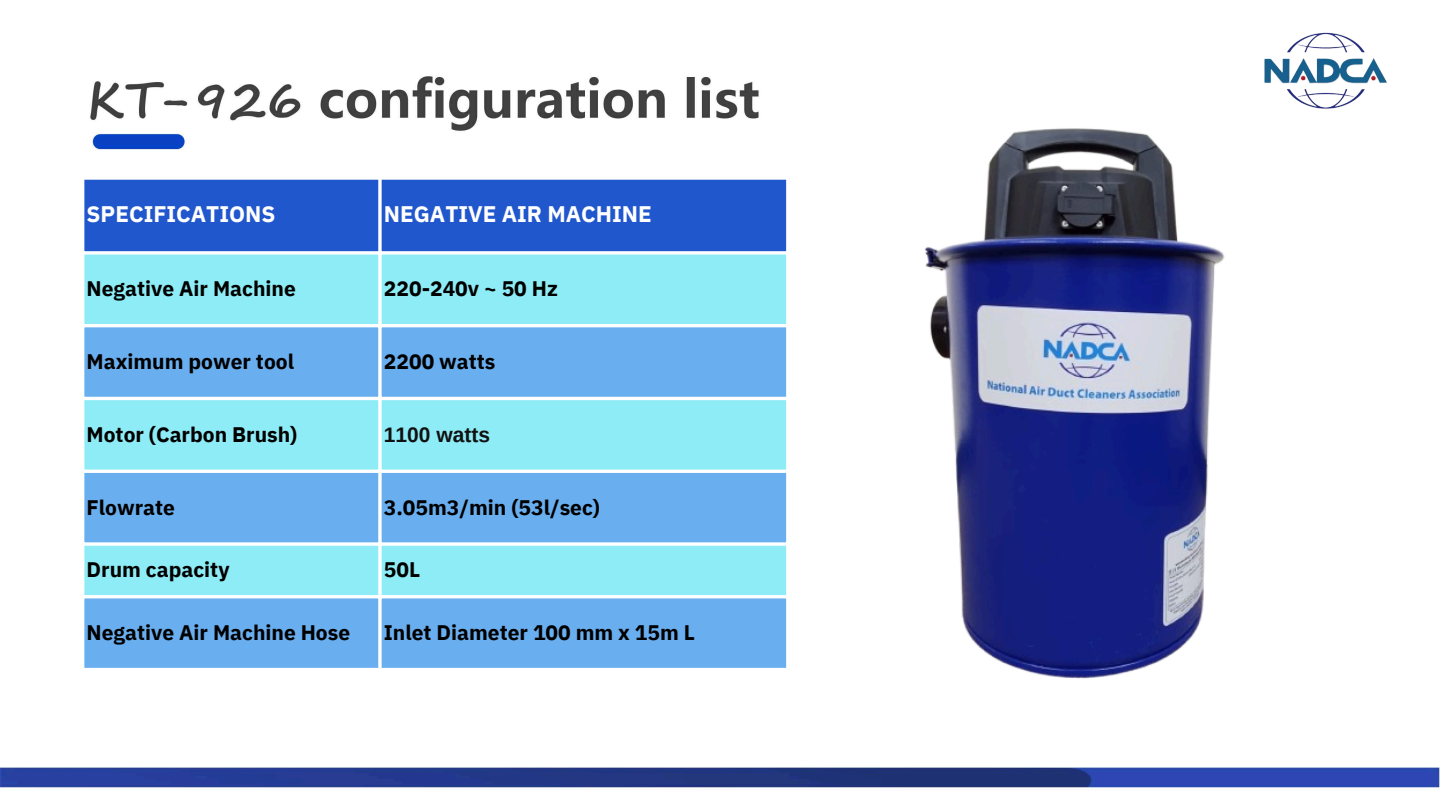
<style>
.page{position:relative;width:1440px;height:810px;background:#fff}
.page>*{position:absolute;margin:0;border:0;box-sizing:border-box;transform-origin:0 0}
.t1{font:700 22.5px "IBM Plex Sans";color:#fff}
.t2{font:700 21px "IBM Plex Sans";color:#000}
.t3{font:700 21px "Arimo";color:#111}
</style>
<div class="page">
<img style="left:0;top:76px;width:1440px;height:714px">
<div style="left:35px;top:159px;width:1343px;height:594px;background:#fff"></div>
<div style="left:84px;top:180px;width:702px;height:71px;background:#2157cd"></div>
<div style="left:84px;top:255px;width:702px;height:69px;background:#8decf5"></div>
<svg style="left:84px;top:327px;width:702px;height:341px;background:#76c4f0"></svg>
<svg style="left:378px;top:180px;width:4px;height:488px"></svg>
<svg style="left:786px;top:180px;width:1px;height:488px"></svg>
<svg style="left:84px;top:178px;width:706px;height:2px"></svg>
<svg style="left:85px;top:251px;width:702px;height:4px"></svg>
<hr style="left:81px;top:324px;width:709px;height:3px;background:#fff">
<hr style="left:81px;top:397px;width:709px;height:3px;background:#fff">
<hr style="left:81px;top:470px;width:709px;height:3px;background:#fff">
<svg style="left:84px;top:542px;width:703px;height:4px"></svg>
<hr style="left:81px;top:595px;width:709px;height:3px;background:#fff">
<img style="left:1264px;top:32px;width:176px;height:113px">
<img style="left:845px;top:62px;width:501px;height:617px">
<p class="t1" style="left:87px;top:199px;width:190px">SPECIFICATIONS</p>
<p class="t1" style="left:384px;top:199px;width:269px">NEGATIVE AIR MACHINE</p>
<p class="t2" style="left:87px;top:275px;width:211px">Negative Air Machine</p>
<p class="t2" style="left:384px;top:275px;width:176px">220-240v ~ 50 Hz</p>
<p class="t2" style="left:87px;top:347px;width:209px">Maximum power tool</p>
<p class="t2" style="left:384px;top:347px;width:113px">2200 watts</p>
<p class="t2" style="left:87px;top:420px;width:212px">Motor (Carbon Brush)</p>
<p class="t3" style="left:384px;top:423px;width:108px">1100 watts</p>
<p class="t2" style="left:87px;top:493px;width:90px">Flowrate</p>
<p class="t2" style="left:384px;top:493px;width:218px">3.05m3/min (53l/sec)</p>
<p class="t2" style="left:87px;top:556px;width:144px">Drum capacity</p>
<p class="t2" style="left:384px;top:556px;width:38px">50L</p>
<p class="t2" style="left:87px;top:619px;width:265px">Negative Air Machine Hose</p>
<p class="t2" style="left:384px;top:619px;width:313px">Inlet Diameter 100 mm x 15m L</p>
</div>
